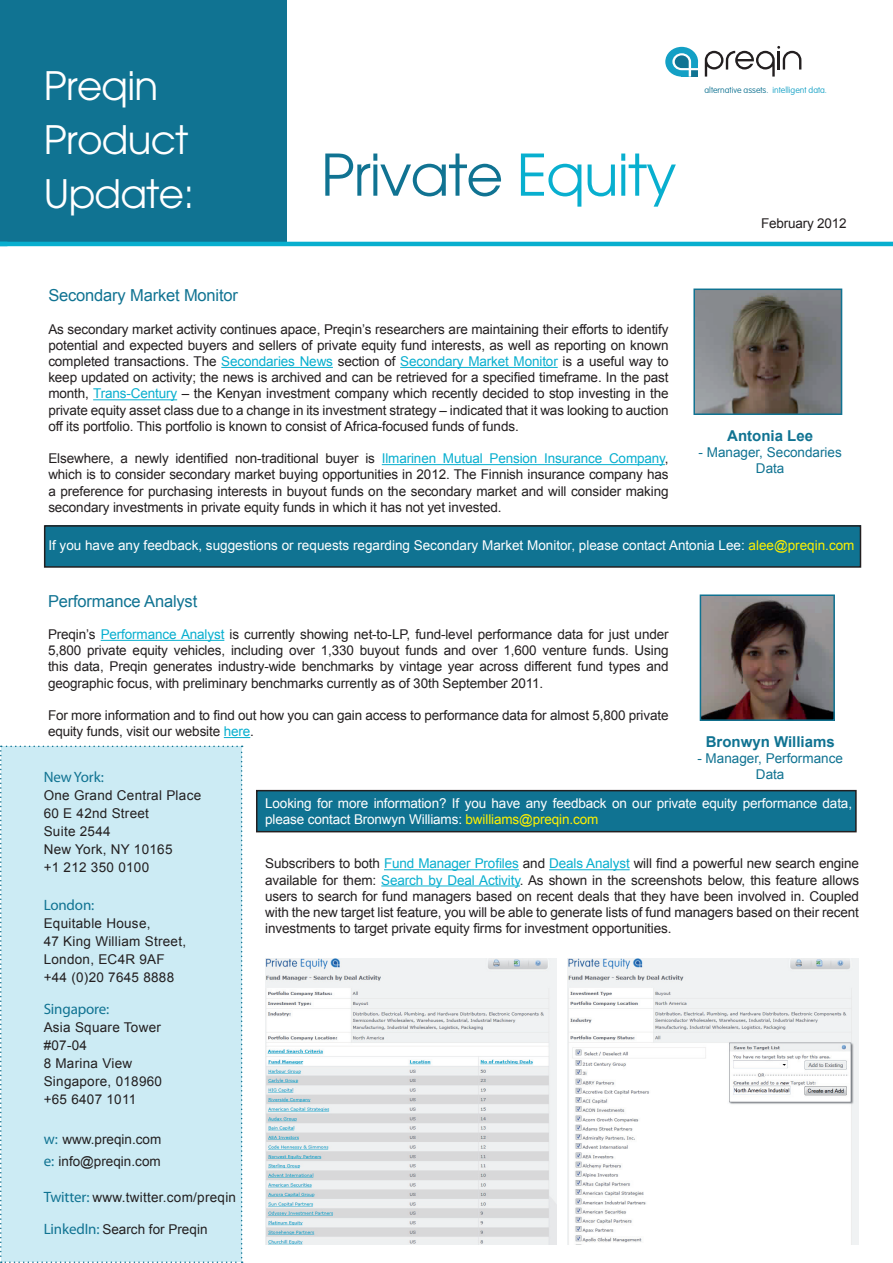
<style>
.page{position:relative;width:893px;height:1263px;background:#fff}
.page>*{position:absolute;margin:0;border:0;box-sizing:border-box;transform-origin:0 0}
.t1{font:57px "Avant Garde CE";letter-spacing:-.02em;color:#107392}
.t2{font:39px/54px "Avant Garde CE";letter-spacing:-.02em;color:#fff}
.t3{font:16.5px "Arial";letter-spacing:-.01em;color:#107392}
.t4{font:15px "Myriad Pro";letter-spacing:-.01em;color:#107392}
.t5{font:700 15px "Arial";color:#107392}
.t6{font:13.5px/16.2px "Arial";letter-spacing:-.01em;color:#231f20;text-align:justify}
.t7{font:13.5px/16.2px "Arial";letter-spacing:-.01em;color:#fff}
.t8{font:13.5px/18px "Arial";letter-spacing:.02em;color:#231f20}
.t9{font:13.5px/16.2px "Arial";color:#107392;text-align:center}
.t10{font:100 8.55px "VAG Rounded Std";color:#107392}
.s1{color:#08afcf}
.s2{color:#13a0c5}
.s3{color:#fff101}
.s4{font-family:"Myriad Pro";font-size:15px;color:#107392}
</style>
<div class="page">
<div style="left:45px;top:526px;width:815px;height:41px;background:#107392"></div>
<div style="left:44px;top:525px;width:817px;height:43px;border:2px solid #231f20"></div>
<div style="left:0;top:0;width:287px;height:245px;background:#107392"></div>
<hr style="left:0;top:242px;width:893px;height:4px;background:#08afcf">
<svg style="left:705px;top:46px;width:96px;height:31px"></svg>
<div style="left:665px;top:47px;width:33px;height:30px;background:#13a0c5;border-radius:50%"></div>
<svg style="left:672px;top:53px;width:26px;height:24px"></svg>
<hr style="left:221px;top:367px;width:112px;height:1px;background:#08afcf">
<hr style="left:400px;top:367px;width:158px;height:1px;background:#08afcf">
<hr style="left:93px;top:399px;width:84px;height:1px;background:#08afcf">
<hr style="left:382px;top:464px;width:283px;height:1px;background:#08afcf">
<div style="left:0;top:746px;width:243px;height:517px;background:#ccebf4"></div>
<img style="left:696px;top:291px;width:143px;height:121px">
<div style="left:693px;top:288px;width:149px;height:127px;border:2px solid #107392"></div>
<div style="left:257px;top:791px;width:599px;height:41px;background:#107392"></div>
<div style="left:256px;top:790px;width:601px;height:42px;border:2px solid #231f20"></div>
<hr style="left:101px;top:640px;width:123px;height:1px;background:#08afcf">
<svg style="left:224px;top:737px;width:26px;height:1px"></svg>
<img style="left:703px;top:597px;width:129px;height:121px">
<div style="left:700px;top:594px;width:135px;height:127px;border:2px solid #107392"></div>
<hr style="left:384px;top:869px;width:135px;height:1px;background:#08afcf">
<hr style="left:549px;top:869px;width:81px;height:1px;background:#08afcf">
<hr style="left:381px;top:885px;width:139px;height:1px;background:#08afcf">
<img style="left:265px;top:958px;width:291px;height:286px">
<img style="left:568px;top:958px;width:290px;height:286px">
<h2 class="t2" style="left:44px;top:59px;width:152px">Preqin<br>Product<br>Update:</h2>
<h1 class="t1" style="left:321px;top:141px;width:357px">Private <span class="s1">Equity</span></h1>
<p class="t10" style="left:704px;top:85px;width:124px">alternative assets. <span class="s2">intelligent data.</span></p>
<p class="t6" style="left:761px;top:215px;width:87px">February 2012</p>
<p class="t3" style="left:48px;top:285px;width:191px">Secondary Market Monitor</p>
<p class="t6" style="left:48px;top:321px;width:622px">As secondary market activity continues apace, Preqin’s researchers are maintaining their efforts to identify potential and expected buyers and sellers of private equity fund interests, as well as reporting on known completed transactions. The <span class="s1">Secondaries News</span> section of <span class="s1">Secondary Market Monitor</span> is a useful way to keep updated on activity; the news is archived and can be retrieved for a specified timeframe. In the past month, <span class="s1">Trans-Century</span> – the Kenyan investment company which recently decided to stop investing in the private equity asset class due to a change in its investment strategy – indicated that it was looking to auction off its portfolio. This portfolio is known to consist of Africa-focused funds of funds.</p>
<p class="t6" style="left:48px;top:450px;width:622px">Elsewhere, a newly identified non-traditional buyer is <span class="s1">Ilmarinen Mutual Pension Insurance Company</span>, which is to consider secondary market buying opportunities in 2012. The Finnish insurance company has a preference for purchasing interests in buyout funds on the secondary market and will consider making secondary investments in private equity funds in which it has not yet invested.</p>
<p class="t7" style="left:48px;top:537px;width:808px">If you have any feedback, suggestions or requests regarding Secondary Market Monitor, please contact Antonia Lee: <span class="s3">alee@preqin.com</span></p>
<p class="t5" style="left:727px;top:425px;width:87px">Antonia Lee</p>
<p class="t9" style="left:698px;top:444px;width:145px">- Manager, Secondaries<br>Data</p>
<p class="t3" style="left:48px;top:590px;width:151px">Performance Analyst</p>
<p class="t6" style="left:48px;top:626px;width:622px">Preqin’s <span class="s1">Performance Analyst</span> is currently showing net-to-LP, fund-level performance data for just under 5,800 private equity vehicles, including over 1,330 buyout funds and over 1,600 venture funds. Using this data, Preqin generates industry-wide benchmarks by vintage year across different fund types and geographic focus, with preliminary benchmarks currently as of 30th September 2011.</p>
<p class="t6" style="left:48px;top:707px;width:622px">For more information and to find out how you can gain access to performance data for almost 5,800 private equity funds, visit our website <span class="s1">here</span>.</p>
<p class="t5" style="left:706px;top:731px;width:131px">Bronwyn Williams</p>
<p class="t9" style="left:697px;top:750px;width:147px">- Manager, Performance<br>Data</p>
<p class="t4" style="left:44px;top:768px;width:62px">New York:</p>
<p class="t8" style="left:44px;top:786px;width:159px">One Grand Central Place<br>60 E 42nd Street<br>Suite 2544<br>New York, NY 10165<br>+1 212 350 0100</p>
<p class="t4" style="left:44px;top:896px;width:52px">London:</p>
<p class="t8" style="left:44px;top:914px;width:144px">Equitable House,<br>47 King William Street,<br>London, EC4R 9AF +44 (0)20 7645 8888</p>
<p class="t4" style="left:44px;top:1000px;width:67px">Singapore:</p>
<p class="t8" style="left:44px;top:1019px;width:120px">Asia Square Tower #07-04<br>8 Marina View<br>Singapore, 018960 +65 6407 1011</p>
<p class="t6" style="left:44px;top:1128px;width:119px;line-height:21.6px"><span class="s4">w:</span> www.preqin.com <span class="s4">e:</span> info@preqin.com</p>
<p class="t8" style="left:44px;top:1188px;width:194px"><span class="s4">Twitter:</span> www.twitter.com/preqin</p>
<p class="t6" style="left:44px;top:1221px;width:165px"><span class="s4">LinkedIn:</span> Search for Preqin</p>
<p class="t7" style="left:265px;top:795px;width:588px">Looking for more information? If you have any feedback on our private equity performance data, please contact Bronwyn Williams: <span class="s3">bwilliams@preqin.com</span></p>
<p class="t6" style="left:265px;top:856px;width:595px">Subscribers to both <span class="s1">Fund Manager Profiles</span> and <span class="s1">Deals Analyst</span> will find a powerful new search engine available for them: <span class="s1">Search by Deal Activity</span>. As shown in the screenshots below, this feature allows users to search for fund managers based on recent deals that they have been involved in. Coupled with the new target list feature, you will be able to generate lists of fund managers based on their recent investments to target private equity firms for investment opportunities.</p>
</div>
